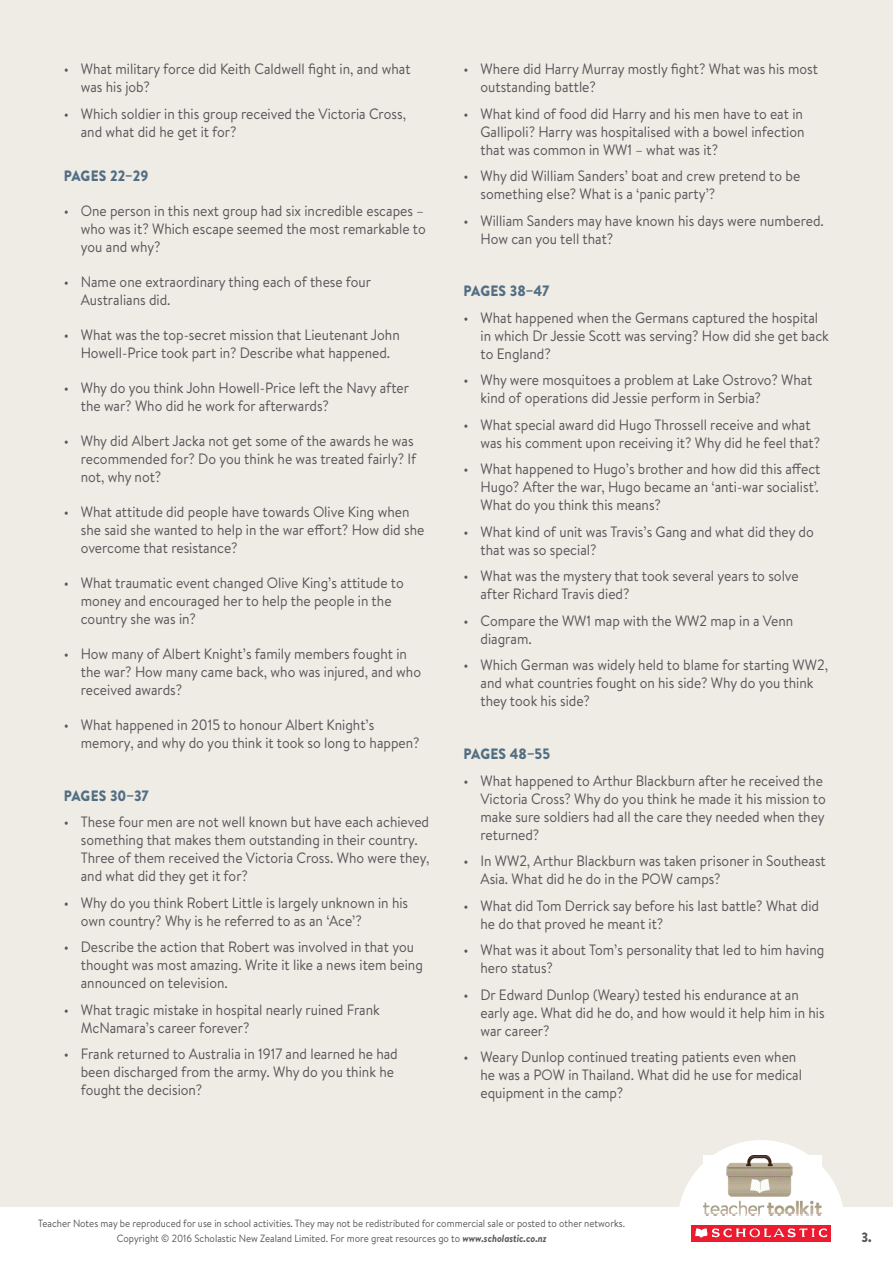
<style>
.page{position:relative;width:893px;height:1263px;background:#efebe5}
.page>*{position:absolute;margin:0;border:0;box-sizing:border-box;transform-origin:0 0}
.t1{font:15px/18px "Brandon Text";color:#565659;scale:.92 1}
.t2{font:900 15px "Brandon Text";color:#526e83;scale:.92 1}
.t3{font:900 13.5px "Brandon Text";color:#565659;scale:.92 1}
.t4{font:10.5px/15px "Brandon Text";color:#565659;text-align:center;scale:.92 1}
.s1{font-weight:700;font-style:italic}
</style>
<div class="page">
<svg style="left:679px;top:1140px;width:164px;height:67px"></svg>
<div style="left:0;top:1207px;width:893px;height:56px;background:#fff"></div>
<img style="left:691px;top:1225px;width:139px;height:17px">
<img style="left:704px;top:1155px;width:118px;height:61px">
<p class="t1" style="left:81px;top:60px;width:360px;text-indent:-17px">• What military force did Keith Caldwell fight in, and what was his job?</p>
<p class="t1" style="left:81px;top:104px;width:355px;text-indent:-17px">• Which soldier in this group received the Victoria Cross, and what did he get it for?</p>
<p class="t2" style="left:64px;top:165px;width:94px">PAGES 22–29</p>
<p class="t1" style="left:81px;top:201px;width:376px;text-indent:-17px">• One person in this next group had six incredible escapes – who was it? Which escape seemed the most remarkable to you and why?</p>
<p class="t1" style="left:81px;top:272px;width:317px;text-indent:-17px">• Name one extraordinary thing each of these four<br>Australians did.</p>
<p class="t1" style="left:64px;top:325px;width:367px;text-align:center">• What was the top-secret mission that Lieutenant John<br>Howell-Price took part in? Describe what happened.</p>
<p class="t1" style="left:81px;top:378px;width:358px;text-indent:-17px">• Why do you think John Howell-Price left the Navy after the war? Who did he work for afterwards?</p>
<p class="t1" style="left:81px;top:431px;width:366px;text-indent:-17px">• Why did Albert Jacka not get some of the awards he was recommended for? Do you think he was treated fairly? If not, why not?</p>
<p class="t1" style="left:81px;top:502px;width:375px;text-indent:-17px">• What attitude did people have towards Olive King when she said she wanted to help in the war effort? How did she overcome that resistance?</p>
<p class="t1" style="left:81px;top:573px;width:353px;text-indent:-17px">• What traumatic event changed Olive King’s attitude to money and encouraged her to help the people in the country she was in?</p>
<p class="t1" style="left:81px;top:644px;width:371px;text-indent:-17px">• How many of Albert Knight’s family members fought in the war? How many came back, who was injured, and who received awards?</p>
<p class="t1" style="left:81px;top:715px;width:370px;text-indent:-17px">• What happened in 2015 to honour Albert Knight’s memory, and why do you think it took so long to happen?</p>
<p class="t2" style="left:64px;top:785px;width:94px">PAGES 30–37</p>
<p class="t1" style="left:81px;top:812px;width:380px;text-indent:-17px">• These four men are not well known but have each achieved something that makes them outstanding in their country.<br>Three of them received the Victoria Cross. Who were they, and what did they get it for?</p>
<p class="t1" style="left:81px;top:893px;width:357px;text-indent:-17px">• Why do you think Robert Little is largely unknown in his own country? Why is he referred to as an ‘Ace’?</p>
<p class="t1" style="left:81px;top:937px;width:373px;text-indent:-17px">• Describe the action that Robert was involved in that you thought was most amazing. Write it like a news item being announced on television.</p>
<p class="t1" style="left:81px;top:1000px;width:327px;text-indent:-17px">• What tragic mistake in hospital nearly ruined Frank<br>McNamara’s career forever?</p>
<p class="t1" style="left:81px;top:1044px;width:346px;text-indent:-17px">• Frank returned to Australia in 1917 and learned he had been discharged from the army. Why do you think he fought the decision?</p>
<p class="t1" style="left:480px;top:60px;width:368px;text-indent:-17px">• Where did Harry Murray mostly fight? What was his most outstanding battle?</p>
<p class="t1" style="left:480px;top:104px;width:354px;text-align:justify;text-indent:-17px">• What kind of food did Harry and his men have to eat in Gallipoli? Harry was hospitalised with a bowel infection that was common in WW1 – what was it?</p>
<p class="t1" style="left:480px;top:167px;width:349px;text-indent:-17px">• Why did William Sanders’ boat and crew pretend to be something else? What is a ‘panic party’?</p>
<p class="t1" style="left:480px;top:211px;width:375px;text-indent:-17px">• William Sanders may have known his days were numbered.<br>How can you tell that?</p>
<p class="t2" style="left:464px;top:281px;width:95px">PAGES 38–47</p>
<p class="t1" style="left:480px;top:308px;width:380px;text-indent:-17px">• What happened when the Germans captured the hospital in which Dr Jessie Scott was serving? How did she get back to England?</p>
<p class="t1" style="left:480px;top:371px;width:362px;text-indent:-17px">• Why were mosquitoes a problem at Lake Ostrovo? What kind of operations did Jessie perform in Serbia?</p>
<p class="t1" style="left:480px;top:415px;width:371px;text-indent:-17px">• What special award did Hugo Throssell receive and what was his comment upon receiving it? Why did he feel that?</p>
<p class="t1" style="left:480px;top:460px;width:371px;text-align:justify;text-indent:-17px">• What happened to Hugo’s brother and how did this affect Hugo? After the war, Hugo became an ‘anti-war socialist’.<br>What do you think this means?</p>
<p class="t1" style="left:480px;top:522px;width:364px;text-indent:-17px">• What kind of unit was Travis’s Gang and what did they do that was so special?</p>
<p class="t1" style="left:480px;top:567px;width:347px;text-indent:-17px">• What was the mystery that took several years to solve after Richard Travis died?</p>
<p class="t1" style="left:480px;top:611px;width:341px;text-indent:-17px">• Compare the WW1 map with the WW2 map in a Venn diagram.</p>
<p class="t1" style="left:480px;top:656px;width:379px;text-indent:-17px">• Which German was widely held to blame for starting WW2, and what countries fought on his side? Why do you think they took his side?</p>
<p class="t2" style="left:464px;top:743px;width:96px">PAGES 48–55</p>
<p class="t1" style="left:480px;top:771px;width:377px;text-indent:-17px">• What happened to Arthur Blackburn after he received the Victoria Cross? Why do you think he made it his mission to make sure soldiers had all the care they needed when they returned?</p>
<p class="t1" style="left:480px;top:851px;width:377px;text-indent:-17px">• In WW2, Arthur Blackburn was taken prisoner in Southeast<br>Asia. What did he do in the POW camps?</p>
<p class="t1" style="left:480px;top:896px;width:369px;text-indent:-17px">• What did Tom Derrick say before his last battle? What did he do that proved he meant it?</p>
<p class="t1" style="left:480px;top:940px;width:375px;text-indent:-17px">• What was it about Tom’s personality that led to him having hero status?</p>
<p class="t1" style="left:480px;top:985px;width:376px;text-indent:-17px">• Dr Edward Dunlop (Weary) tested his endurance at an early age. What did he do, and how would it help him in his war career?</p>
<p class="t1" style="left:480px;top:1047px;width:351px;text-indent:-17px">• Weary Dunlop continued treating patients even when he was a POW in Thailand. What did he use for medical equipment in the camp?</p>
<p class="t4" style="left:38px;top:1215px;width:639px">Teacher Notes may be reproduced for use in school activities. They may not be redistributed for commercial sale or posted to other networks.<br>Copyright © 2016 Scholastic New Zealand Limited. For more great resources go to <span class="s1">www.scholastic.co.nz</span></p>
<p class="t3" style="left:861px;top:1227px;width:13px">3.</p>
</div>
